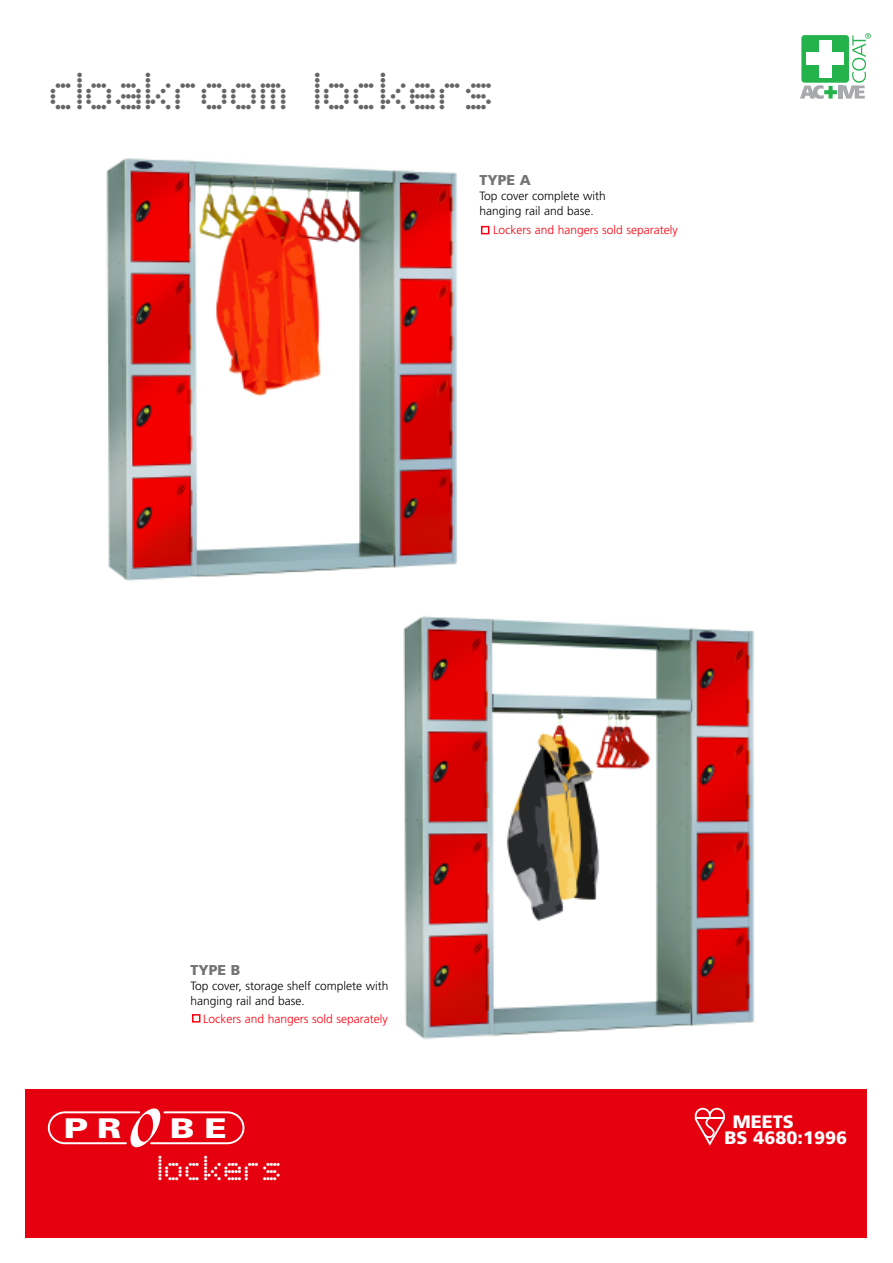
<style>
.page{position:relative;width:893px;height:1263px;background:#fff}
.page>*{position:absolute;margin:0;border:0;box-sizing:border-box;transform-origin:0 0}
.t1{font:700 45px "MATRIX Extra";color:#666}
.t2{font:700 30px "MATRIX Extra";letter-spacing:.02em;color:#fff}
.t3{font:900 27.3px "Zurich BT";color:#fff;scale:1.26 1}
.t4{font:900 18px/16.5px "Frutiger";color:#fff}
.t5{font:900 14.25px "Frutiger";color:#737373}
.t6{font:300 12px/15px "Frutiger";color:#000}
.t7{font:300 12px "Frutiger";color:#ff000f}
</style>
<div class="page">
<img style="left:106px;top:158px;width:351px;height:423px">
<img style="left:403px;top:616px;width:352px;height:423px">
<div style="left:481px;top:226px;width:8px;height:8px;border:2px solid #ff000f"></div>
<div style="left:192px;top:1014px;width:8px;height:8px;border:2px solid #ff000f"></div>
<svg style="left:800px;top:33px;width:71px;height:66px"></svg>
<div style="left:26px;top:1089px;width:841px;height:148px;background:#e6000f"></div>
<svg style="left:48px;top:1108px;width:196px;height:39px"></svg>
<svg style="left:695px;top:1108px;width:30px;height:38px"></svg>
<h1 class="t1" style="left:51px;top:67px;width:447px">cloakroom lockers</h1>
<p class="t5" style="left:479px;top:174px;width:53px">TYPE A</p>
<p class="t6" style="left:479px;top:189px;width:128px">Top cover complete with hanging rail and base.</p>
<p class="t7" style="left:493px;top:225px;width:186px">Lockers and hangers sold separately</p>
<p class="t5" style="left:190px;top:965px;width:51px">TYPE B</p>
<p class="t6" style="left:190px;top:980px;width:199px">Top cover, storage shelf complete with hanging rail and base.</p>
<p class="t7" style="left:203px;top:1013px;width:186px">Lockers and hangers sold separately</p>
<h3 class="t3" style="left:64px;top:1118px;width:47px">PR</h3>
<h3 class="t3" style="left:170px;top:1118px;width:47px">B E</h3>
<h3 class="t4" style="left:724px;top:1114px;width:124px;text-indent:8px">MEETS<br>BS 4680:1996</h3>
<h2 class="t2" style="left:159px;top:1152px;width:126px">lockers</h2>
</div>
